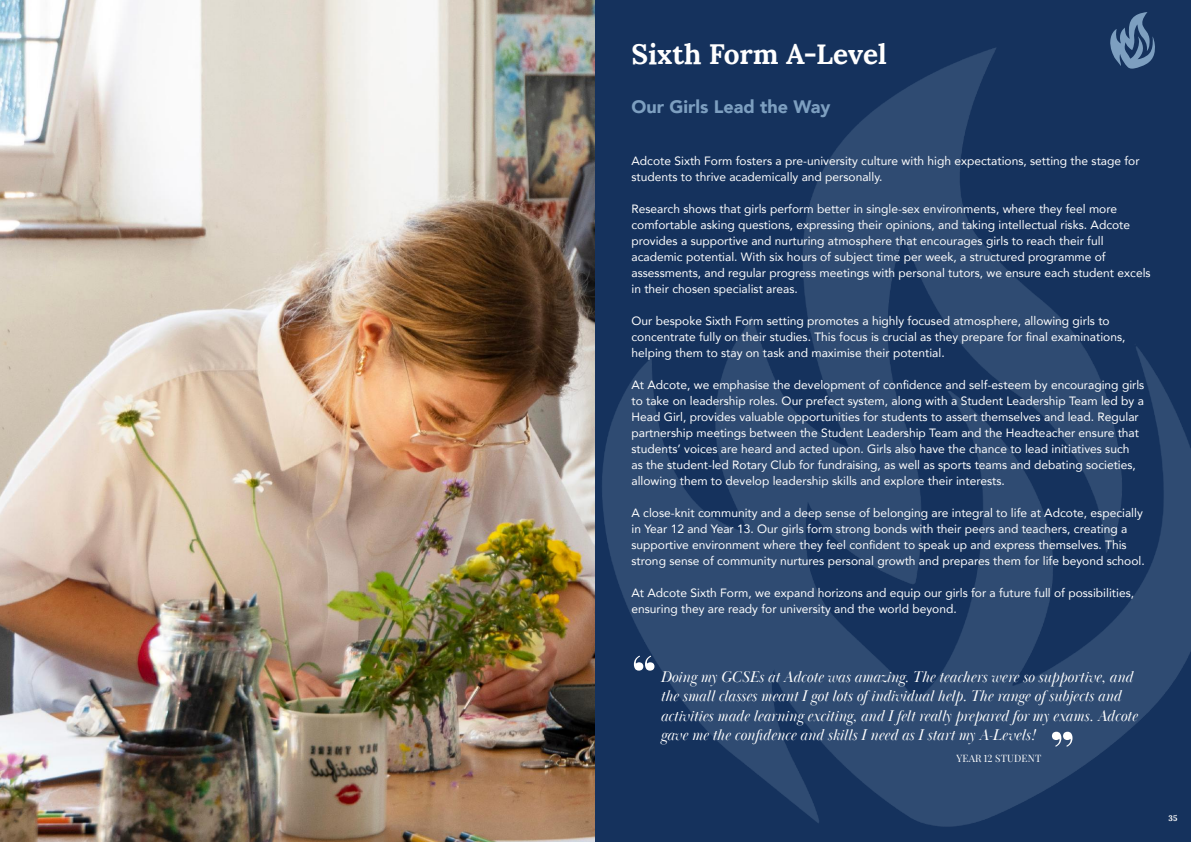
<style>
.page{position:relative;width:1191px;height:842px;background:#fff}
.page>*{position:absolute;margin:0;border:0;box-sizing:border-box;transform-origin:0 0}
.t1{font:700 54px "Playfair Display";color:#fff}
.t2{font:700 28px "Lora";color:#fff}
.t3{font:900 18px "Avenir";color:#7d9fc0}
.t4{font:italic 16px/19.2px "Baskerville Poster PT";color:#fff}
.t5{font:12px/16px "Avenir";color:#fff}
.t6{font:10px "Playfair Display";letter-spacing:.02em;color:#fff}
.t7{font:700 8px "Lora";color:#fff}
</style>
<div class="page">
<img style="left:0;top:0;width:595px;height:842px">
<svg style="left:595px;top:0;width:596px;height:842px;background:#1f3c65"></svg>
<svg style="left:1110px;top:12px;width:45px;height:57px;background:#44638a"></svg>
<h2 class="t2" style="left:631px;top:31px;width:257px">Sixth Form A-Level</h2>
<h3 class="t3" style="left:631px;top:91px;width:200px">Our Girls Lead the Way</h3>
<p class="t5" style="left:631px;top:153px;width:509px">Adcote Sixth Form fosters a pre-university culture with high expectations, setting the stage for students to thrive academically and personally.</p>
<p class="t5" style="left:631px;top:201px;width:520px">Research shows that girls perform better in single-sex environments, where they feel more comfortable asking questions, expressing their opinions, and taking intellectual risks. Adcote provides a supportive and nurturing atmosphere that encourages girls to reach their full academic potential. With six hours of subject time per week, a structured programme of assessments, and regular progress meetings with personal tutors, we ensure each student excels in their chosen specialist areas.</p>
<p class="t5" style="left:631px;top:313px;width:495px">Our bespoke Sixth Form setting promotes a highly focused atmosphere, allowing girls to concentrate fully on their studies. This focus is crucial as they prepare for final examinations, helping them to stay on task and maximise their potential.</p>
<p class="t5" style="left:631px;top:377px;width:514px">At Adcote, we emphasise the development of confidence and self-esteem by encouraging girls to take on leadership roles. Our prefect system, along with a Student Leadership Team led by a Head Girl, provides valuable opportunities for students to assert themselves and lead. Regular partnership meetings between the Student Leadership Team and the Headteacher ensure that students’ voices are heard and acted upon. Girls also have the chance to lead initiatives such<br>as the student-led Rotary Club for fundraising, as well as sports teams and debating societies, allowing them to develop leadership skills and explore their interests.</p>
<p class="t5" style="left:631px;top:505px;width:515px">A close-knit community and a deep sense of belonging are integral to life at Adcote, especially in Year 12 and Year 13. Our girls form strong bonds with their peers and teachers, creating a supportive environment where they feel confident to speak up and express themselves. This strong sense of community nurtures personal growth and prepares them for life beyond school.</p>
<p class="t5" style="left:631px;top:585px;width:504px">At Adcote Sixth Form, we expand horizons and equip our girls for a future full of possibilities, ensuring they are ready for university and the world beyond.</p>
<h1 class="t1" style="left:631px;top:632px;width:27px">“</h1>
<p class="t4" style="left:660px;top:668px;width:478px">Doing my GCSEs at Adcote was amazing. The teachers were so supportive, and the small classes meant I got lots of individual help. The range of subjects and activities made learning exciting, and I felt really prepared for my exams. Adcote gave me the confidence and skills I need as I start my A-Levels!</p>
<h1 class="t1" style="left:1075px;top:770px;width:27px;rotate:-180deg">“</h1>
<p class="t6" style="left:956px;top:750px;width:86px">YEAR 12 STUDENT</p>
<p class="t7" style="left:1168px;top:812px;width:10px">35</p>
</div>
